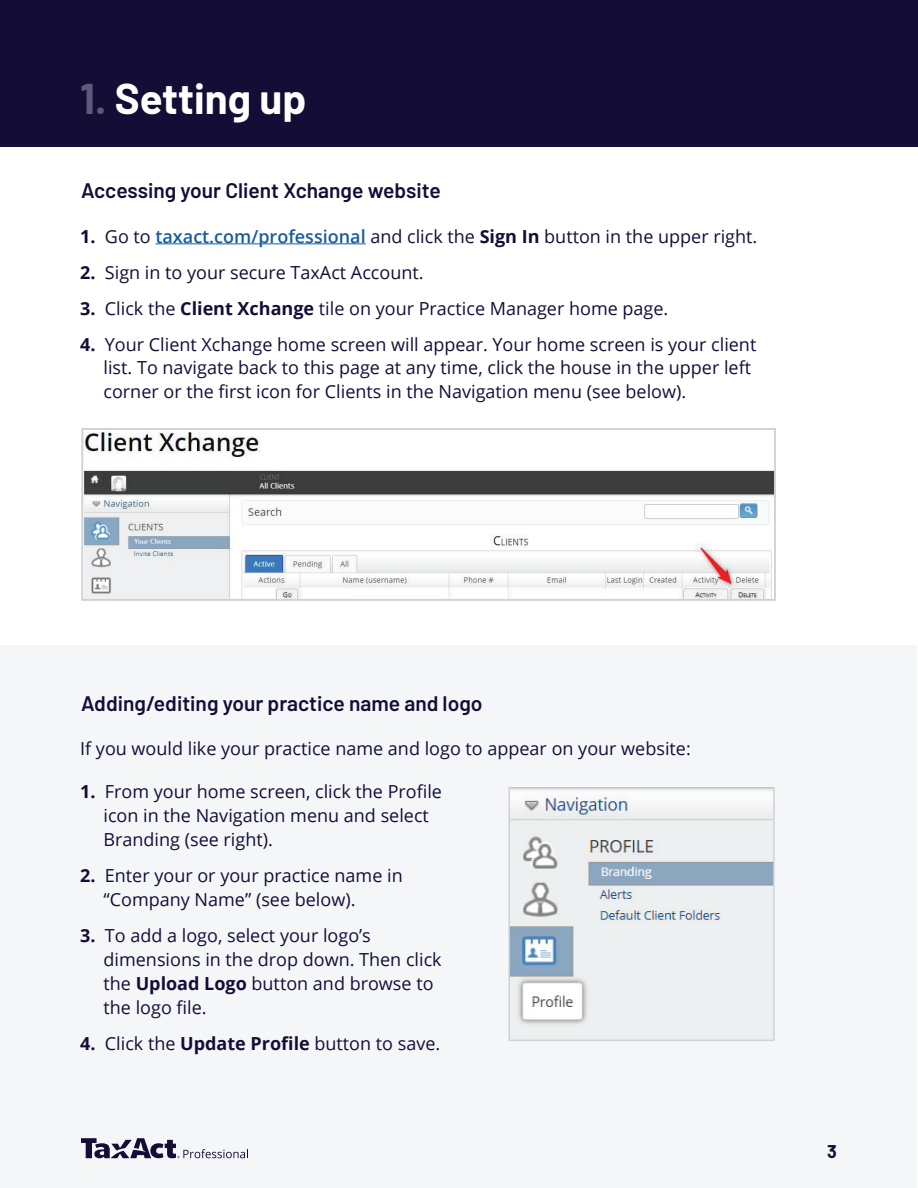
<style>
.page{position:relative;width:918px;height:1188px;background:#fff}
.page>*{position:absolute;margin:0;border:0;box-sizing:border-box;transform-origin:0 0}
.t1{font:700 42px "Barlow";color:#fff}
.t2{font:600 21px "Barlow";color:#140e37}
.t3{font:18px/24px "Open Sans";color:#140e37}
.t4{font:700 18px "Barlow";color:#140e37}
.s1{color:#5f587a}
.s2{font-weight:700}
.s3{font-weight:600;color:#175d9e}
</style>
<div class="page">
<div style="left:1px;top:645px;width:916px;height:543px;background:#f5f6f7"></div>
<div style="left:0;top:0;width:918px;height:146px;background:#140e37"></div>
<hr style="left:155px;top:243px;width:211px;height:1px;background:#175d9e">
<svg style="left:81px;top:1138px;width:167px;height:20px"></svg>
<img style="left:511px;top:797px;width:261px;height:229px">
<div style="left:508px;top:787px;width:267px;height:254px;border:2px solid #d0d0d8"></div>
<img style="left:84px;top:432px;width:689px;height:166px">
<div style="left:81px;top:428px;width:695px;height:173px;border:2px solid #d0d0d8"></div>
<h1 class="t1" style="left:80px;top:68px;width:228px"><span class="s1">1.</span> Setting up</h1>
<p class="t2" style="left:81px;top:175px;width:361px">Accessing your Client Xchange website</p>
<p class="t3" style="left:80px;top:224px;width:679px"><span class="s2">1.</span> Go to <span class="s3">taxact.com/professional</span> and click the <span class="s2">Sign In</span> button in the upper right.</p>
<p class="t3" style="left:80px;top:260px;width:345px"><span class="s2">2.</span> Sign in to your secure TaxAct Account.</p>
<p class="t3" style="left:80px;top:296px;width:590px"><span class="s2">3.</span> Click the <span class="s2">Client Xchange</span> tile on your Practice Manager home page.</p>
<p class="t3" style="left:104px;top:332px;width:654px;text-indent:-23px"><span class="s2">4.</span> Your Client Xchange home screen will appear. Your home screen is your client list. To navigate back to this page at any time, click the house in the upper left corner or the first icon for Clients in the Navigation menu (see below).</p>
<p class="t2" style="left:81px;top:688px;width:403px">Adding/editing your practice name and logo</p>
<p class="t3" style="left:80px;top:736px;width:612px">If you would like your practice name and logo to appear on your website:</p>
<p class="t3" style="left:104px;top:779px;width:340px;text-indent:-23px"><span class="s2">1.</span> From your home screen, click the Profile icon in the Navigation menu and select<br>Branding (see right).</p>
<p class="t3" style="left:104px;top:863px;width:301px;text-indent:-23px"><span class="s2">2.</span> Enter your or your practice name in “Company Name” (see below).</p>
<p class="t3" style="left:104px;top:923px;width:340px;text-indent:-23px"><span class="s2">3.</span> To add a logo, select your logo’s dimensions in the drop down. Then click the <span class="s2">Upload Logo</span> button and browse to the logo file.</p>
<p class="t3" style="left:80px;top:1031px;width:362px"><span class="s2">4.</span> Click the <span class="s2">Update Profile</span> button to save.</p>
<p class="t4" style="left:827px;top:1139px;width:11px">3</p>
</div>
